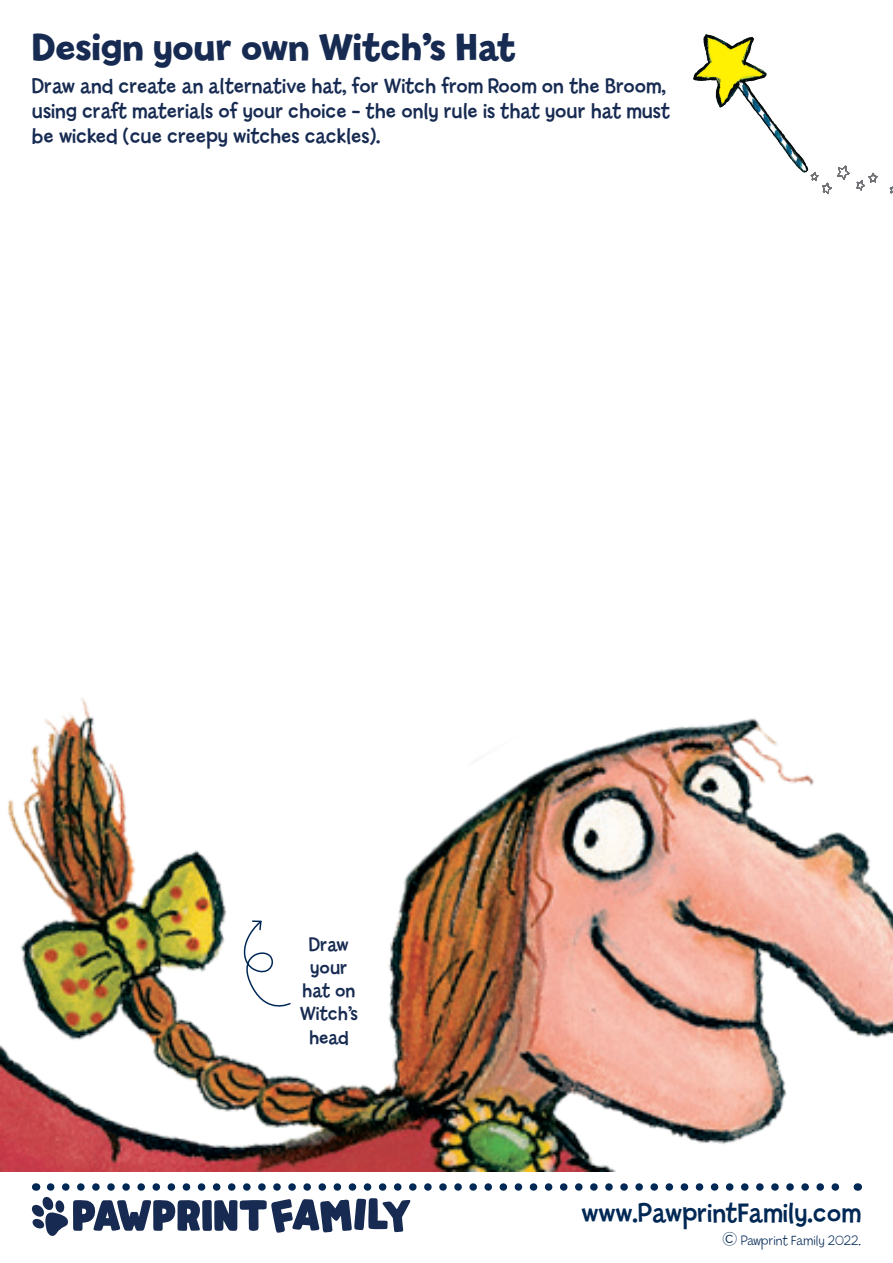
<style>
.page{position:relative;width:893px;height:1263px;background:#fff}
.page>*{position:absolute;margin:0;border:0;box-sizing:border-box;transform-origin:0 0}
.t1{font:600 37.5px "Billy";color:#172b52}
.t2{font:27px "Billy";color:#002855}
.t3{font:21px/25.2px "Billy";color:#172b52}
.t4{font:19.35px/23.2px "Billy";color:#172b52;text-align:center}
.t5{font:300 13.5px "Billy";color:#002855}
.s1{font-size:18px}
</style>
<div class="page">
<svg style="left:31px;top:1183px;width:809px;height:53px"></svg>
<img style="left:0;top:698px;width:893px;height:474px">
<svg style="left:233px;top:919px;width:58px;height:96px"></svg>
<img style="left:693px;top:34px;width:116px;height:139px">
<svg style="left:856px;top:172px;width:21px;height:19px"></svg>
<svg style="left:890px;top:186px;width:3px;height:8px"></svg>
<svg style="left:810px;top:166px;width:40px;height:29px"></svg>
<p class="t1" style="left:32px;top:24px;width:485px">Design your own Witch’s Hat</p>
<p class="t3" style="left:32px;top:74px;width:640px">Draw and create an alternative hat, for Witch from Room on the Broom, using craft materials of your choice - the only rule is that your hat must be wicked (cue creepy witches cackles).</p>
<p class="t4" style="left:300px;top:933px;width:60px">Draw your hat on<br>Witch’s head</p>
<p class="t2" style="left:581px;top:1196px;width:281px">www.PawprintFamily.com</p>
<p class="t5" style="left:723px;top:1232px;width:140px"><span class="s1">©</span> Pawprint Family 2022.</p>
</div>
